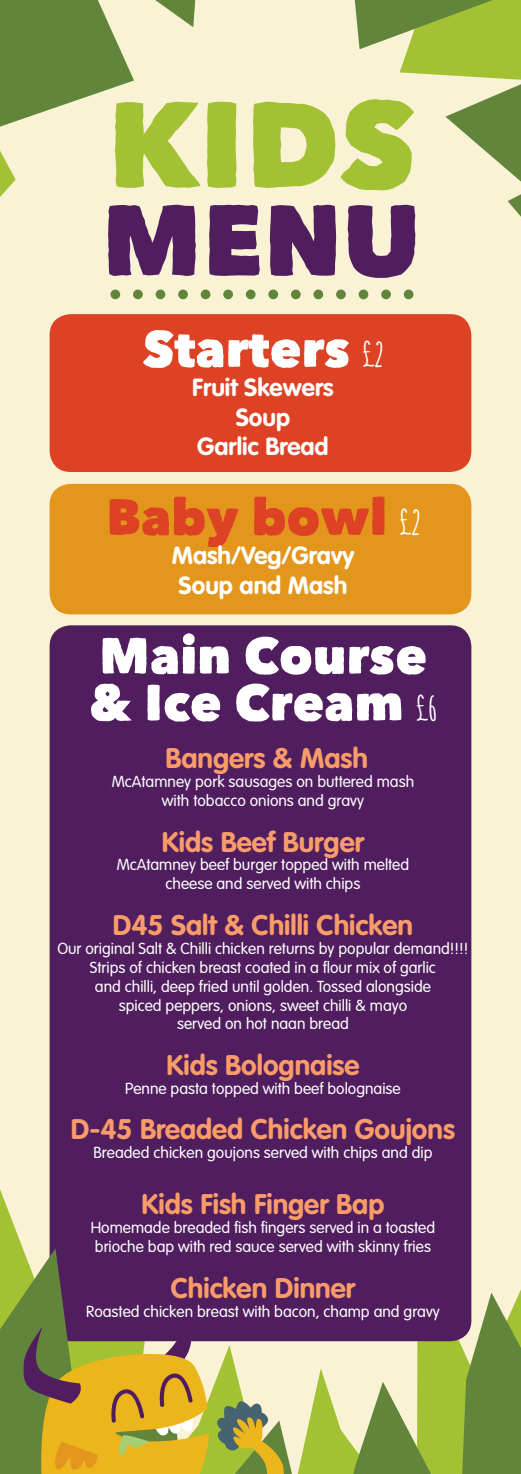
<style>
.page{position:relative;width:521px;height:1474px;background:#fff}
.page>*{position:absolute;margin:0;border:0;box-sizing:border-box;transform-origin:0 0}
.t1{font:50.75px "Matiz";color:#fff}
.t2{font:50.75px "Matiz";color:#de4224}
.t3{font:700 28px "VAG Rounded Std";color:#fa9c69}
.t4{font:700 24.5px "VAG Rounded Std";color:#fff}
.t5{font:300 15.75px/18.9px "VAG Rounded Std";color:#fff;text-align:center}
.s1{font-family:"Amatic";font-weight:700;font-size:33.25px}
.s2{font-family:"Amatic";font-weight:700;font-size:33.25px;color:#fff}
</style>
<div class="page">
<div style="left:0;top:0;width:521px;height:1473px;background:#faf2d4"></div>
<svg style="left:0;top:1189px;width:472px;height:59px"></svg>
<div style="left:50px;top:314px;width:421px;height:158px;background:#de4224;border-radius:21px"></div>
<div style="left:50px;top:484px;width:421px;height:130px;background:#e3961c;border-radius:21px"></div>
<div style="left:50px;top:625px;width:421px;height:716px;background:#501e5e;border-radius:21px"></div>
<div style="left:207px;top:102px;width:29px;height:86px;background:#a3c233"></div>
<svg style="left:253px;top:101px;width:102px;height:87px"></svg>
<svg style="left:108px;top:205px;width:88px;height:71px"></svg>
<svg style="left:209px;top:205px;width:51px;height:71px;background:#6a3f70"></svg>
<svg style="left:270px;top:205px;width:66px;height:71px;background:#6d4272"></svg>
<svg style="left:348px;top:205px;width:67px;height:73px"></svg>
<svg style="left:110px;top:289px;width:303px;height:10px"></svg>
<svg style="left:0;top:0;width:201px;height:197px"></svg>
<svg style="left:355px;top:0;width:166px;height:217px"></svg>
<svg style="left:0;top:1248px;width:521px;height:225px"></svg>
<svg style="left:23px;top:1300px;width:262px;height:173px"></svg>
<p class="t1" style="left:143px;top:318px;width:242px">Starters <span class="s1">£2</span></p>
<p class="t4" style="left:192px;top:373px;width:143px">Fruit Skewers</p>
<p class="t4" style="left:236px;top:403px;width:56px">Soup</p>
<p class="t4" style="left:197px;top:432px;width:133px">Garlic Bread</p>
<p class="t2" style="left:106px;top:486px;width:316px">Baby bowl <span class="s2">£2</span></p>
<p class="t4" style="left:172px;top:541px;width:184px">Mash/Veg/Gravy</p>
<p class="t4" style="left:179px;top:571px;width:170px">Soup and Mash</p>
<p class="t1" style="left:99px;top:624px;width:330px">Main Course</p>
<p class="t1" style="left:89px;top:671px;width:350px">&amp; Ice Cream <span class="s1">£6</span></p>
<p class="t3" style="left:165px;top:742px;width:204px">Bangers &amp; Mash</p>
<p class="t5" style="left:112px;top:772px;width:304px">McAtamney pork sausages on buttered mash</p>
<p class="t5" style="left:162px;top:791px;width:204px">with tobacco onions and gravy</p>
<p class="t3" style="left:162px;top:825px;width:204px">Kids Beef Burger</p>
<p class="t5" style="left:117px;top:856px;width:294px">McAtamney beef burger topped with melted</p>
<p class="t5" style="left:166px;top:875px;width:196px">cheese and served with chips</p>
<p class="t3" style="left:113px;top:908px;width:302px">D45 Salt &amp; Chilli Chicken</p>
<p class="t5" style="left:57px;top:939px;width:413px">Our original Salt &amp; Chilli chicken returns by popular demand!!!!<br>Strips of chicken breast coated in a flour mix of garlic</p>
<p class="t5" style="left:95px;top:977px;width:337px">and chilli, deep fried until golden. Tossed alongside</p>
<p class="t5" style="left:119px;top:996px;width:290px">spiced peppers, onions, sweet chilli &amp; mayo</p>
<p class="t5" style="left:177px;top:1015px;width:173px">served on hot naan bread</p>
<p class="t3" style="left:166px;top:1048px;width:195px">Kids Bolognaise</p>
<p class="t5" style="left:125px;top:1079px;width:277px">Penne pasta topped with beef bolognaise</p>
<p class="t3" style="left:71px;top:1113px;width:385px">D-45 Breaded Chicken Goujons</p>
<p class="t5" style="left:94px;top:1143px;width:340px">Breaded chicken goujons served with chips and dip</p>
<p class="t3" style="left:141px;top:1187px;width:244px">Kids Fish Finger Bap</p>
<p class="t5" style="left:91px;top:1218px;width:346px">Homemade breaded fish fingers served in a toasted</p>
<p class="t5" style="left:95px;top:1237px;width:338px">brioche bap with red sauce served with skinny fries</p>
<p class="t3" style="left:171px;top:1271px;width:186px">Chicken Dinner</p>
<p class="t5" style="left:86px;top:1302px;width:355px">Roasted chicken breast with bacon, champ and gravy</p>
</div>
